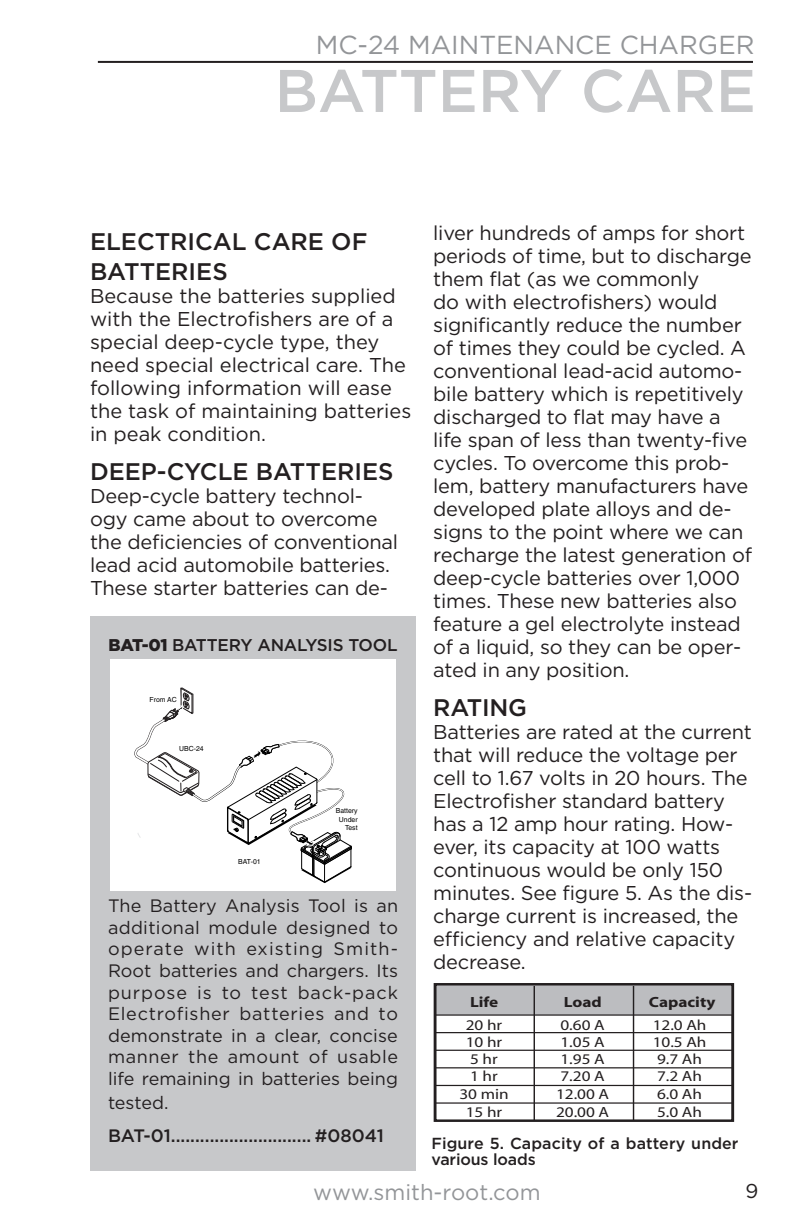
<style>
.page{position:relative;width:792px;height:1224px;background:#fff}
.page>*{position:absolute;margin:0;border:0;box-sizing:border-box;transform-origin:0 0}
.Section_Marker{font:500 60px "Gotham HTF";color:#c7c8ca}
.t1{font:26px "Gotham HTF";color:#939598}
.para_sect_head{font:500 24px/30px "Gotham HTF";color:#231f20}
.t2{font:22px "Gotham HTF";color:#939598}
.t3{font:20px/23px "Gotham HTF";letter-spacing:-.01em;color:#231f20}
.t4{font:18px/21.6px "Gotham HTF";color:#231f20;text-align:justify}
.Chart{font:500 18px "Gotham HTF";color:#231f20}
.Captions{font:500 17px "Gotham HTF";letter-spacing:-.01em;color:#231f20}
.pic_caption{font:500 16px/16px "Gotham HTF";letter-spacing:.005em;color:#231f20}
.t5{font:14.8px "Myriad";color:#231f20;scale:1.16 1}
.t6{font:700 14.8px "Myriad";color:#231f20;scale:1.16 1}
.t7{font:7px/8.4px "Helvetica";color:#000;text-align:right}
.s1{font-weight:900}
</style>
<div class="page">
<div style="left:437px;top:984px;width:294px;height:31px;background:#bcbdc0"></div>
<div style="left:434px;top:983px;width:300px;height:139px;border:3px solid #231f20"></div>
<div style="left:434px;top:984px;width:299px;height:137px;border:1px solid #231f20"></div>
<hr style="left:435px;top:1102px;width:298px;height:2px;background:#231f20">
<hr style="left:435px;top:1085px;width:298px;height:1px;background:#231f20">
<hr style="left:435px;top:1067px;width:298px;height:2px;background:#231f20">
<hr style="left:435px;top:1050px;width:298px;height:1px;background:#231f20">
<hr style="left:435px;top:1032px;width:298px;height:1px;background:#231f20">
<hr style="left:435px;top:1014px;width:298px;height:2px;background:#231f20">
<hr style="left:633px;top:986px;width:1px;height:135px;background:#231f20">
<hr style="left:534px;top:986px;width:1px;height:135px;background:#231f20">
<div style="left:90px;top:616px;width:326px;height:554px;background:#c7c8ca"></div>
<div style="left:110px;top:659px;width:286px;height:231px;background:#fff"></div>
<svg style="left:135px;top:687px;width:217px;height:196px"></svg>
<hr style="left:98px;top:61px;width:655px;height:2px;background:#231f20">
<h2 class="t1" style="left:316px;top:31px;width:440px">MC-24 MAINTENANCE CHARGER</h2>
<p class="Section_Marker" style="left:275px;top:57px;width:483px">BATTERY CARE</p>
<p class="para_sect_head" style="left:90px;top:226px;width:279px">ELECTRICAL CARE OF<br>BATTERIES</p>
<p class="t3" style="left:90px;top:284px;width:323px">Because the batteries supplied with the Electrofishers are of a special deep-cycle type, they need special electrical care. The following information will ease the task of maintaining batteries in peak condition.</p>
<p class="para_sect_head" style="left:90px;top:456px;width:305px">DEEP-CYCLE BATTERIES</p>
<p class="t3" style="left:90px;top:484px;width:310px">Deep-cycle battery technol&shy;ogy came about to overcome the deficiencies of conventional lead acid automobile batteries.<br>These starter batteries can de-</p>
<p class="Captions" style="left:108px;top:635px;width:291px"><span class="s1">BAT-01</span> BATTERY ANALYSIS TOOL</p>
<p class="t7" style="left:150px;top:695px;width:29px">From AC</p>
<p class="t7" style="left:179px;top:744px;width:26px">UBC-24</p>
<p class="t7" style="left:238px;top:857px;width:24px">BAT-01</p>
<p class="t7" style="left:336px;top:807px;width:23px">Battery<br>Under<br>Test</p>
<p class="t4" style="left:108px;top:895px;width:292px">The Battery Analysis Tool is an additional module designed to operate with existing Smith-Root batteries and chargers. Its purpose is to test back-pack Electrofisher batteries and to demonstrate in a clear, concise manner the amount of usable life remaining in batteries being</p>
<p class="t4" style="left:108px;top:1092px;width:62px">tested.</p>
<p class="Chart" style="left:108px;top:1125px;width:277px">BAT-01............................. #08041</p>
<p class="t3" style="left:433px;top:221px;width:320px">liver hundreds of amps for short periods of time, but to discharge them flat (as we commonly<br>do with electrofishers) would significantly reduce the number of times they could be cycled. A conventional lead-acid automo&shy;bile battery which is repetitively discharged to flat may have a life span of less than twenty-five cycles. To overcome this prob&shy;lem, battery manufacturers have developed plate alloys and de&shy;signs to the point where we can recharge the latest generation of deep-cycle batteries over 1,000 times. These new batteries also feature a gel electrolyte instead of a liquid, so they can be oper&shy;ated in any position.</p>
<p class="para_sect_head" style="left:433px;top:692px;width:95px">RATING</p>
<p class="t3" style="left:433px;top:720px;width:320px">Batteries are rated at the current that will reduce the voltage per cell to 1.67 volts in 20 hours. The<br>Electrofisher standard battery has a 12 amp hour rating. How&shy;ever, its capacity at 100 watts continuous would be only 150 minutes. See figure 5. As the dis&shy;charge current is increased, the efficiency and relative capacity decrease.</p>
<p class="t6" style="left:470px;top:994px;width:26px">Life</p>
<p class="t6" style="left:564px;top:994px;width:34px">Load</p>
<p class="t6" style="left:649px;top:994px;width:59px">Capacity</p>
<p class="t5" style="left:466px;top:1017px;width:33px">20 hr</p>
<p class="t5" style="left:560px;top:1017px;width:40px">0.60 A</p>
<p class="t5" style="left:653px;top:1017px;width:48px">12.0 Ah</p>
<p class="t5" style="left:466px;top:1035px;width:33px">10 hr</p>
<p class="t5" style="left:560px;top:1035px;width:40px">1.05 A</p>
<p class="t5" style="left:653px;top:1035px;width:48px">10.5 Ah</p>
<p class="t5" style="left:470px;top:1052px;width:25px">5 hr</p>
<p class="t5" style="left:560px;top:1052px;width:40px">1.95 A</p>
<p class="t5" style="left:657px;top:1052px;width:40px">9.7 Ah</p>
<p class="t5" style="left:470px;top:1069px;width:25px">1 hr</p>
<p class="t5" style="left:560px;top:1069px;width:40px">7.20 A</p>
<p class="t5" style="left:657px;top:1069px;width:40px">7.2 Ah</p>
<p class="t5" style="left:459px;top:1087px;width:44px">30 min</p>
<p class="t5" style="left:556px;top:1087px;width:47px">12.00 A</p>
<p class="t5" style="left:657px;top:1087px;width:40px">6.0 Ah</p>
<p class="t5" style="left:466px;top:1104px;width:33px">15 hr</p>
<p class="t5" style="left:556px;top:1104px;width:47px">20.00 A</p>
<p class="t5" style="left:657px;top:1104px;width:40px">5.0 Ah</p>
<p class="pic_caption" style="left:431px;top:1135px;width:309px">Figure 5. Capacity of a battery under various loads</p>
<p class="t2" style="left:313px;top:1180px;width:229px">www.smith-root.com</p>
<p class="t3" style="left:746px;top:1179px;width:14px">9</p>
</div>
